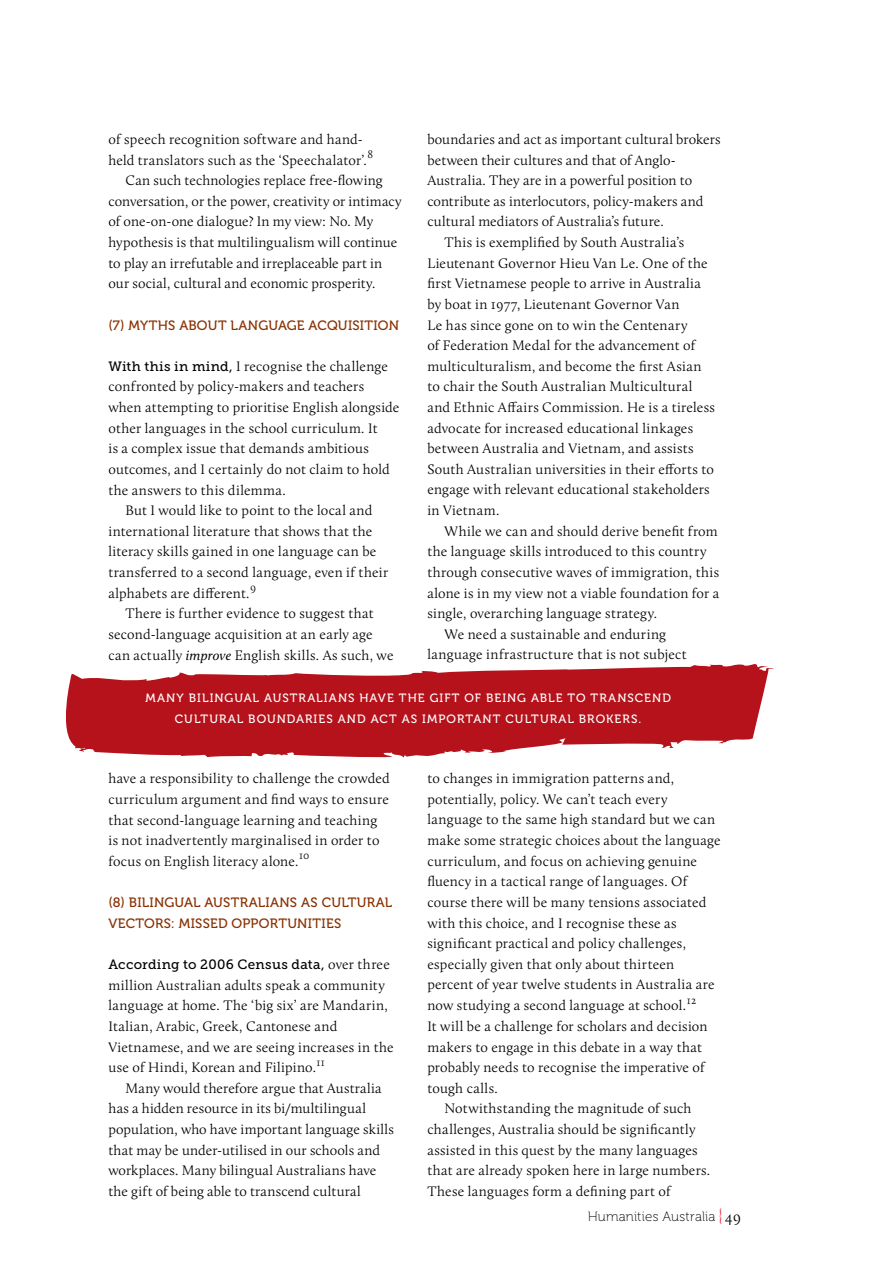
<style>
.page{position:relative;width:893px;height:1263px;background:#fff}
.page>*{position:absolute;margin:0;border:0;box-sizing:border-box;transform-origin:0 0}
.t1{font:300 15.75px "Calluna";color:#000}
.t2{font:300 14.25px/20.5px "Calluna";letter-spacing:.025em;color:#000}
.t3{font:300 14.25px/20.7px "Calluna";letter-spacing:.045em;color:#000}
.t4{font:13.5px/20.7px "Museo 500";letter-spacing:.02em;color:#893101}
.t5{font:13.5px "Museo Slab 500";letter-spacing:.02em;color:#000}
.t6{font:13.5px "Museo 100";letter-spacing:.01em;color:#000}
.t7{font:12px/21px "Museo 500";letter-spacing:.09em;color:#fff;text-align:center}
.t8{font:300 11.4px "Calluna";color:#000}
.s1{font-family:"Museo Slab 500";font-weight:400;font-size:13.5px}
.s2{font-weight:400;font-style:italic;font-size:13.8px}
.s3{font-family:"Calluna";font-weight:300;font-size:14.25px}
.s4{font-family:"Democratica";font-size:15.75px;color:#e71939}
</style>
<div class="page">
<svg style="left:66px;top:664px;width:708px;height:94px;fill:#b5121b"></svg>
<p class="t2" style="left:108px;top:129px;width:260px">of speech recognition software and hand&shy;held translators such as the ‘Speechalator’.</p>
<p class="t8" style="left:367px;top:147px;width:7px">8</p>
<p class="t2" style="left:108px;top:170px;width:295px;text-indent:17px">Can such technologies replace free-flowing conversation, or the power, creativity or intimacy of one-on-one dialogue? In my view: No. My hypothesis is that multilingualism will continue to play an irrefutable and irreplaceable part in our social, cultural and economic prosperity.</p>
<p class="t4" style="left:108px;top:315px;width:292px">(7) MYTHS ABOUT LANGUAGE ACQUISITION</p>
<p class="t2" style="left:108px;top:356px;width:281px"><span class="s1">With this in mind,</span> I recognise the challenge</p>
<p class="t2" style="left:108px;top:376px;width:257px">confronted by policy-makers and teachers</p>
<p class="t2" style="left:108px;top:397px;width:293px">when attempting to prioritise English alongside</p>
<p class="t2" style="left:108px;top:418px;width:271px">other languages in the school curriculum. It</p>
<p class="t2" style="left:108px;top:438px;width:262px">is a complex issue that demands ambitious</p>
<p class="t2" style="left:108px;top:459px;width:283px">outcomes, and I certainly do not claim to hold</p>
<p class="t2" style="left:108px;top:479px;width:179px">the answers to this dilemma.</p>
<p class="t2" style="left:125px;top:500px;width:248px">But I would like to point to the local and</p>
<p class="t2" style="left:108px;top:521px;width:265px">international literature that shows that the</p>
<p class="t2" style="left:108px;top:541px;width:270px">literacy skills gained in one language can be</p>
<p class="t2" style="left:108px;top:562px;width:281px">transferred to a second language, even if their</p>
<p class="t2" style="left:108px;top:582px;width:143px">alphabets are different.</p>
<p class="t8" style="left:250px;top:581px;width:8px">9</p>
<p class="t3" style="left:108px;top:603px;width:287px;text-indent:17px">There is further evidence to suggest that second-language acquisition at an early age can actually <span class="s2">improve</span> English skills. As such, we</p>
<p class="t2" style="left:427px;top:129px;width:295px">boundaries and act as important cultural brokers</p>
<p class="t2" style="left:427px;top:149px;width:250px">between their cultures and that of Anglo-</p>
<p class="t2" style="left:427px;top:170px;width:266px">Australia. They are in a powerful position to</p>
<p class="t2" style="left:427px;top:191px;width:277px">contribute as interlocutors, policy-makers and</p>
<p class="t2" style="left:427px;top:211px;width:238px">cultural mediators of Australia’s future.</p>
<p class="t2" style="left:444px;top:232px;width:241px">This is exemplified by South Australia’s</p>
<p class="t2" style="left:427px;top:252px;width:282px">Lieutenant Governor Hieu Van Le. One of the</p>
<p class="t2" style="left:427px;top:273px;width:275px">first Vietnamese people to arrive in Australia</p>
<p class="t2" style="left:427px;top:294px;width:254px">by boat in 1977, Lieutenant Governor Van</p>
<p class="t2" style="left:427px;top:314px;width:262px">Le has since gone on to win the Centenary</p>
<p class="t2" style="left:427px;top:335px;width:269px">of Federation Medal for the advancement of</p>
<p class="t2" style="left:427px;top:356px;width:276px">multiculturalism, and become the first Asian</p>
<p class="t2" style="left:427px;top:376px;width:267px">to chair the South Australian Multicultural</p>
<p class="t2" style="left:427px;top:397px;width:289px">and Ethnic Affairs Commission. He is a tireless</p>
<p class="t2" style="left:427px;top:417px;width:267px">advocate for increased educational linkages</p>
<p class="t2" style="left:427px;top:438px;width:268px">between Australia and Vietnam, and assists</p>
<p class="t2" style="left:427px;top:459px;width:288px">South Australian universities in their efforts to</p>
<p class="t2" style="left:427px;top:479px;width:284px">engage with relevant educational stakeholders</p>
<p class="t2" style="left:427px;top:500px;width:74px">in Vietnam.</p>
<p class="t2" style="left:444px;top:521px;width:275px">While we can and should derive benefit from</p>
<p class="t2" style="left:427px;top:541px;width:281px">the language skills introduced to this country</p>
<p class="t2" style="left:427px;top:562px;width:293px">through consecutive waves of immigration, this</p>
<p class="t2" style="left:427px;top:582px;width:293px">alone is in my view not a viable foundation for a</p>
<p class="t2" style="left:427px;top:603px;width:231px">single, overarching language strategy.</p>
<p class="t2" style="left:444px;top:624px;width:223px">We need a sustainable and enduring</p>
<p class="t2" style="left:427px;top:644px;width:261px">language infrastructure that is not subject</p>
<p class="t7" style="left:146px;top:688px;width:527px">MANY BILINGUAL AUSTRALIANS HAVE THE GIFT OF BEING ABLE TO TRANSCEND<br>CULTURAL BOUNDARIES AND ACT AS IMPORTANT CULTURAL BROKERS.</p>
<p class="t2" style="left:108px;top:768px;width:283px">have a responsibility to challenge the crowded curriculum argument and find ways to ensure that second-language learning and teaching is not inadvertently marginalised in order to focus on English literacy alone.</p>
<p class="t8" style="left:299px;top:849px;width:12px">10</p>
<p class="t4" style="left:108px;top:892px;width:285px">(8) BILINGUAL AUSTRALIANS AS CULTURAL<br>VECTORS: MISSED OPPORTUNITIES</p>
<p class="t5" style="left:108px;top:957px;width:283px">According to 2006 Census data, <span class="s3">over three</span></p>
<p class="t2" style="left:108px;top:974px;width:287px">million Australian adults speak a community language at home. The ‘big six’ are Mandarin, Italian, Arabic, Greek, Cantonese and Vietnamese, and we are seeing increases in the use of Hindi, Korean and Filipino.</p>
<p class="t8" style="left:316px;top:1055px;width:10px">11</p>
<p class="t2" style="left:108px;top:1078px;width:287px;text-indent:17px">Many would therefore argue that Australia has a hidden resource in its bi/multilingual population, who have important language skills that may be under-utilised in our schools and workplaces. Many bilingual Australians have the gift of being able to transcend cultural</p>
<p class="t2" style="left:427px;top:768px;width:248px">to changes in immigration patterns and,</p>
<p class="t2" style="left:427px;top:789px;width:242px">potentially, policy. We can’t teach every</p>
<p class="t2" style="left:427px;top:809px;width:289px">language to the same high standard but we can</p>
<p class="t2" style="left:427px;top:830px;width:295px">make some strategic choices about the language</p>
<p class="t2" style="left:427px;top:850px;width:271px">curriculum, and focus on achieving genuine</p>
<p class="t2" style="left:427px;top:871px;width:261px">fluency in a tactical range of languages. Of</p>
<p class="t2" style="left:427px;top:892px;width:281px">course there will be many tensions associated</p>
<p class="t2" style="left:427px;top:912px;width:251px">with this choice, and I recognise these as</p>
<p class="t2" style="left:427px;top:933px;width:260px">significant practical and policy challenges,</p>
<p class="t2" style="left:427px;top:954px;width:248px">especially given that only about thirteen</p>
<p class="t2" style="left:427px;top:974px;width:289px">percent of year twelve students in Australia are</p>
<p class="t2" style="left:427px;top:995px;width:270px">now studying a second language at school.<sup>12</sup></p>
<p class="t2" style="left:427px;top:1016px;width:282px">It will be a challenge for scholars and decision</p>
<p class="t2" style="left:427px;top:1036px;width:276px">makers to engage in this debate in a way that</p>
<p class="t2" style="left:427px;top:1057px;width:279px">probably needs to recognise the imperative of</p>
<p class="t2" style="left:427px;top:1078px;width:72px">tough calls.</p>
<p class="t2" style="left:444px;top:1098px;width:249px">Notwithstanding the magnitude of such</p>
<p class="t2" style="left:427px;top:1119px;width:270px">challenges, Australia should be significantly</p>
<p class="t2" style="left:427px;top:1139px;width:272px">assisted in this quest by the many languages</p>
<p class="t2" style="left:427px;top:1160px;width:284px">that are already spoken here in large numbers.</p>
<p class="t2" style="left:427px;top:1181px;width:245px">These languages form a defining part of</p>
<p class="t6" style="left:588px;top:1210px;width:136px">Humanities Australia <span class="s4">{</span></p>
<p class="t1" style="left:725px;top:1207px;width:18px">49</p>
</div>
